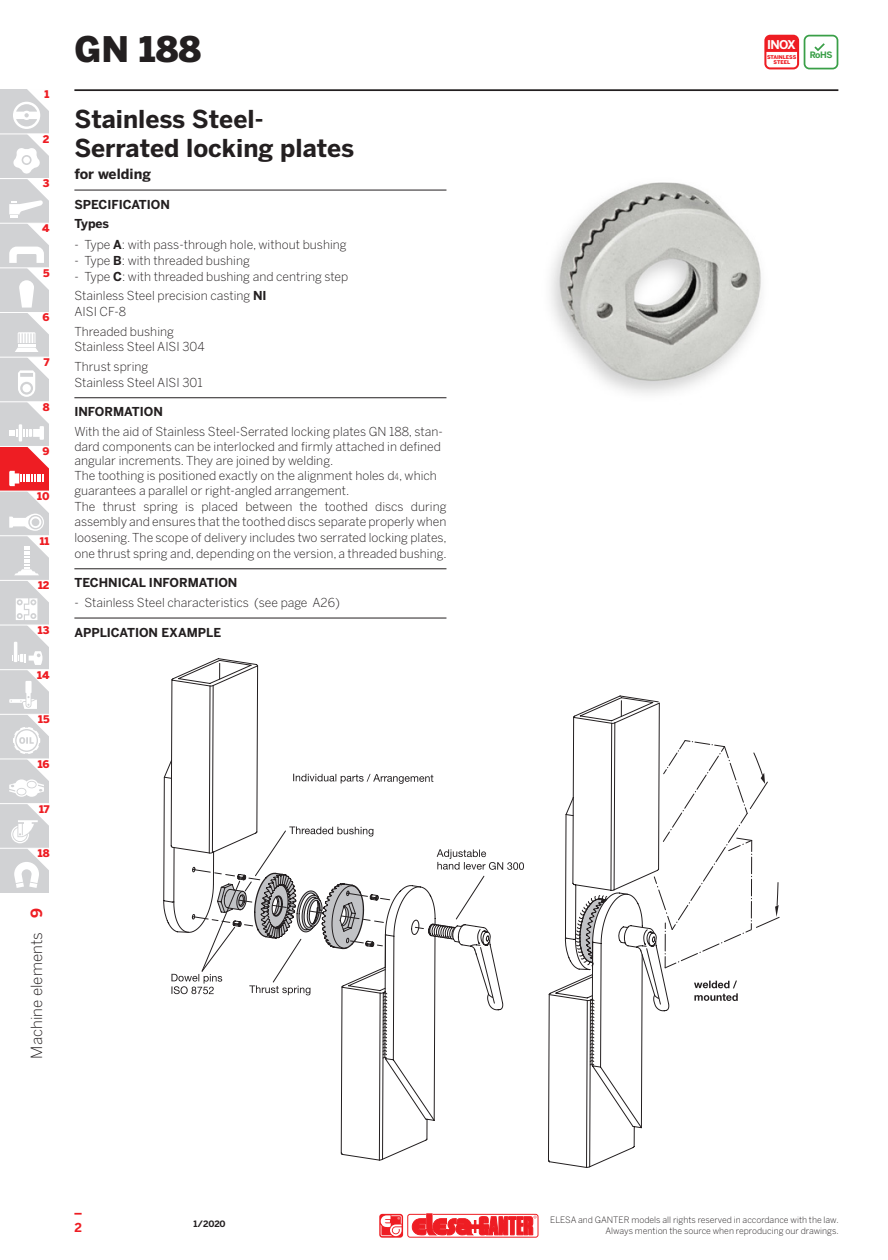
<style>
.page{position:relative;width:888px;height:1260px;background:#fff}
.page>*{position:absolute;margin:0;border:0;box-sizing:border-box;transform-origin:0 0}
.series{font:900 35px "Benton Sans";color:#231f20}
.subtitle_eg{font:700 24.5px/29.4px "Benton Sans";color:#231f20}
.t1{font:300 15.4px "Benton Sans";color:#231f20}
.t2{font:700 15.4px "Benton Sans";color:#ee1d23}
.subtitle_eg_sec{font:700 14px "Benton Sans";color:#231f20}
.description{font:300 12.25px/15.8px "Benton Sans";color:#231f20;text-align:justify}
.description_spacebef{font:300 12.25px/14.7px "Benton Sans";color:#231f20}
.description_Ganter{font:300 12.25px/14.7px "Benton Sans";color:#231f20}
.title_noline{font:700 12.25px "Benton Sans";color:#231f20}
.t3{font:700 12.25px "Benton Sans";color:#ee1d23}
.t4{font:700 12.08px "Benton Sans";color:#fff}
.t5{font:900 10.5px "Benton Sans";color:#ee1d23}
.t6{font:300 8.75px "Benton Sans";color:#231f20}
.t7{font:700 8.75px "Benton Sans";color:#231f20}
.t8{font:700 8.75px "Benton Sans";color:#399f47}
.t9{font:900 5.08px/4.9px "Benton Sans";letter-spacing:-.005em;color:#ee1d23;text-align:center}
.s1{font-weight:700}
.s2{font-size:9.1px}
</style>
<div class="page">
<svg style="left:74px;top:1213px;width:8px;height:2px"></svg>
<div style="left:407px;top:1214px;width:131px;height:24px;border:1px solid #ee1d23;border-radius:2px"></div>
<svg style="left:412px;top:1214px;width:125px;height:22px"></svg>
<svg style="left:379px;top:1214px;width:24px;height:24px"></svg>
<hr style="left:74px;top:89px;width:764px;height:2px;background:#231f20">
<div style="left:0;top:179px;width:49px;height:44px;background:#d1d2d4"></div>
<div style="left:0;top:223px;width:49px;height:45px;background:#d1d2d4"></div>
<div style="left:0;top:134px;width:49px;height:44px;background:#d1d2d4"></div>
<div style="left:0;top:89px;width:49px;height:45px;background:#d1d2d4"></div>
<div style="left:0;top:268px;width:49px;height:45px;background:#d1d2d4"></div>
<div style="left:0;top:447px;width:49px;height:44px;background:#ee1d23"></div>
<div style="left:0;top:625px;width:49px;height:45px;background:#d1d2d4"></div>
<div style="left:0;top:804px;width:49px;height:44px;background:#d1d2d4"></div>
<div style="left:0;top:313px;width:49px;height:44px;background:#d1d2d4"></div>
<div style="left:0;top:491px;width:49px;height:45px;background:#d1d2d4"></div>
<div style="left:0;top:670px;width:49px;height:44px;background:#d1d2d4"></div>
<div style="left:0;top:848px;width:49px;height:45px;background:#d1d2d4"></div>
<div style="left:0;top:357px;width:49px;height:45px;background:#d1d2d4"></div>
<div style="left:0;top:536px;width:49px;height:44px;background:#d1d2d4"></div>
<div style="left:0;top:714px;width:49px;height:45px;background:#d1d2d4"></div>
<div style="left:0;top:402px;width:49px;height:44px;background:#d1d2d4"></div>
<div style="left:0;top:580px;width:49px;height:45px;background:#d1d2d4"></div>
<div style="left:0;top:759px;width:49px;height:45px;background:#d1d2d4"></div>
<hr style="left:0;top:134px;width:49px;height:1px;background:#fff">
<hr style="left:0;top:357px;width:49px;height:1px;background:#fff">
<hr style="left:0;top:580px;width:49px;height:1px;background:#fff">
<hr style="left:0;top:803px;width:49px;height:1px;background:#fff">
<hr style="left:0;top:401px;width:49px;height:1px;background:#fff">
<hr style="left:0;top:625px;width:49px;height:1px;background:#fff">
<hr style="left:0;top:848px;width:49px;height:1px;background:#fff">
<hr style="left:0;top:223px;width:49px;height:1px;background:#fff">
<hr style="left:0;top:669px;width:49px;height:1px;background:#fff">
<hr style="left:0;top:267px;width:49px;height:1px;background:#fff">
<hr style="left:0;top:491px;width:49px;height:1px;background:#fff">
<hr style="left:0;top:535px;width:49px;height:1px;background:#fff">
<hr style="left:0;top:714px;width:49px;height:1px;background:#fff">
<hr style="left:0;top:759px;width:49px;height:1px;background:#fff">
<hr style="left:0;top:312px;width:49px;height:1px;background:#fff">
<svg style="left:11px;top:804px;width:38px;height:84px"></svg>
<svg style="left:9px;top:89px;width:40px;height:708px"></svg>
<svg style="left:764px;top:35px;width:74px;height:34px"></svg>
<hr style="left:74px;top:190px;width:372px;height:1px;background:#231f20">
<hr style="left:74px;top:397px;width:372px;height:1px;background:#231f20">
<hr style="left:74px;top:568px;width:372px;height:1px;background:#231f20">
<hr style="left:74px;top:618px;width:372px;height:1px;background:#231f20">
<img style="left:550px;top:182px;width:211px;height:212px">
<svg style="left:163px;top:660px;width:492px;height:508px"></svg>
<svg style="left:653px;top:740px;width:127px;height:229px"></svg>
<svg style="left:437px;top:849px;width:86px;height:71px"></svg>
<svg style="left:519px;top:862px;width:5px;height:8px"></svg>
<svg style="left:171px;top:827px;width:253px;height:168px"></svg>
<svg style="left:293px;top:774px;width:140px;height:10px"></svg>
<svg style="left:694px;top:981px;width:44px;height:20px"></svg>
<p class="t5" style="left:45px;top:87px;width:6px">1</p>
<p class="t5" style="left:43px;top:131px;width:8px">2</p>
<p class="t5" style="left:43px;top:176px;width:8px">3</p>
<p class="t5" style="left:42px;top:220px;width:9px">4</p>
<p class="t5" style="left:43px;top:265px;width:8px">5</p>
<p class="t5" style="left:43px;top:310px;width:9px">6</p>
<p class="t5" style="left:44px;top:354px;width:7px">7</p>
<p class="t5" style="left:43px;top:399px;width:8px">8</p>
<p class="t5" style="left:43px;top:444px;width:9px">9</p>
<p class="t5" style="left:37px;top:488px;width:14px">10</p>
<p class="t5" style="left:40px;top:533px;width:11px">11</p>
<p class="t5" style="left:38px;top:578px;width:13px">12</p>
<p class="t5" style="left:38px;top:622px;width:13px">13</p>
<p class="t5" style="left:37px;top:667px;width:14px">14</p>
<p class="t5" style="left:38px;top:712px;width:13px">15</p>
<p class="t5" style="left:38px;top:756px;width:13px">16</p>
<p class="t5" style="left:39px;top:801px;width:12px">17</p>
<p class="t5" style="left:38px;top:846px;width:13px">18</p>
<p class="t2" style="left:25px;top:918px;width:12px;rotate:-90deg">9</p>
<p class="t1" style="left:26px;top:1059px;width:127px;rotate:-90deg">Machine elements</p>
<p class="series" style="left:74px;top:23px;width:128px">GN 188</p>
<p class="subtitle_eg" style="left:74px;top:103px;width:281px">Stainless Steel-<br>Serrated locking plates</p>
<p class="subtitle_eg_sec" style="left:74px;top:164px;width:78px">for welding</p>
<p class="title_noline" style="left:74px;top:195px;width:97px">SPECIFICATION</p>
<p class="title_noline" style="left:74px;top:215px;width:36px">Types</p>
<p class="description" style="left:74px;top:236px;width:274px">- Type <span class="s1">A</span>: with pass-through hole, without bushing</p>
<p class="description" style="left:74px;top:252px;width:177px">- Type <span class="s1">B</span>: with threaded bushing</p>
<p class="description" style="left:74px;top:268px;width:275px">- Type <span class="s1">C</span>: with threaded bushing and centring step</p>
<p class="description_spacebef" style="left:74px;top:288px;width:194px">Stainless Steel precision casting <span class="s1">NI</span></p>
<p class="description" style="left:74px;top:303px;width:53px">AISI CF-8</p>
<p class="description_spacebef" style="left:74px;top:323px;width:101px">Threaded bushing</p>
<p class="description" style="left:74px;top:338px;width:132px">Stainless Steel AISI 304</p>
<p class="description_spacebef" style="left:74px;top:359px;width:75px">Thrust spring</p>
<p class="description" style="left:74px;top:374px;width:130px">Stainless Steel AISI 301</p>
<p class="title_noline" style="left:74px;top:403px;width:90px">INFORMATION</p>
<p class="description_spacebef" style="left:74px;top:424px;width:370px">With the aid of Stainless Steel-Serrated locking plates GN 188, stan&shy;dard components can be interlocked and firmly attached in defined angular increments. They are joined by welding.</p>
<p class="description_Ganter" style="left:74px;top:468px;width:364px">The toothing is positioned exactly on the alignment holes d<span class="s2">4</span>, which guarantees a parallel or right-angled arrangement.</p>
<p class="description" style="left:74px;top:498px;width:374px">The thrust spring is placed between the toothed discs during assembly and ensures that the toothed discs separate properly when loosening. The scope of delivery includes two serrated locking plates, one thrust spring and, depending on the version, a threaded bushing.</p>
<p class="title_noline" style="left:74px;top:574px;width:165px">TECHNICAL INFORMATION</p>
<p class="description" style="left:74px;top:594px;width:267px">- Stainless Steel characteristics (see page A26)</p>
<p class="title_noline" style="left:74px;top:623px;width:148px">APPLICATION EXAMPLE</p>
<p class="t4" style="left:767px;top:36px;width:30px">INOX</p>
<p class="t9" style="left:767px;top:55px;width:31px">STAINLESS<br>STEEL</p>
<p class="t8" style="left:810px;top:48px;width:24px">RoHS</p>
<p class="t6" style="left:550px;top:1214px;width:290px">ELESA and GANTER models all rights reserved in accordance with the law.</p>
<p class="t7" style="left:193px;top:1218px;width:34px">1/2020</p>
<p class="t3" style="left:74px;top:1219px;width:9px">2</p>
<p class="t6" style="left:605px;top:1225px;width:235px">Always mention the source when reproducing our drawings.</p>
</div>
